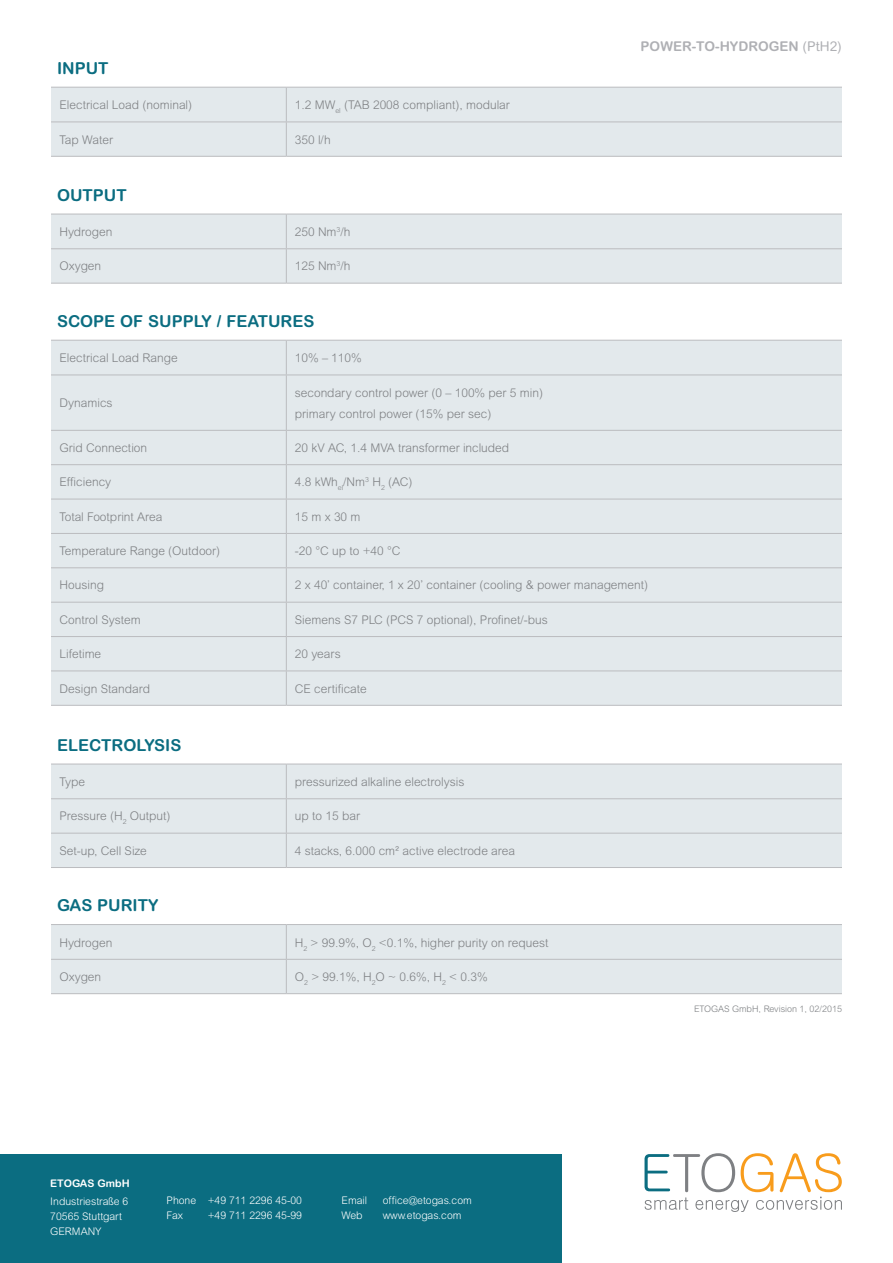
<style>
.page{position:relative;width:893px;height:1263px;background:#fff}
.page>*{position:absolute;margin:0;border:0;box-sizing:border-box;transform-origin:0 0}
.t1{font:700 16.5px "Arial Rounded MT Std";color:#0b6d81}
.t2{font:700 13.5px "Arial Rounded MT Std";color:#afb0b4}
.t3{font:300 12px/21px "Arial Rounded MT Std";color:#7e8083}
.t4{font:300 10.5px/15px "Arial Rounded MT Std";color:#fff}
.t5{font:700 10.5px "Arial Rounded MT Std";color:#fff}
.t6{font:300 9px "Arial Rounded MT Std";color:#7e8083}
.s1{font-weight:400}
</style>
<div class="page">
<div style="left:0;top:1154px;width:561px;height:109px;background:#0b6d81"></div>
<div style="left:51px;top:88px;width:791px;height:68px;background:#e3e9ec"></div>
<hr style="left:51px;top:87px;width:235px;height:1px;background:#bbbcbf">
<hr style="left:286px;top:87px;width:556px;height:1px;background:#bbbcbf">
<hr style="left:51px;top:156px;width:235px;height:1px;background:#bbbcbf">
<hr style="left:286px;top:156px;width:556px;height:1px;background:#bbbcbf">
<hr style="left:51px;top:122px;width:235px;height:1px;background:#bbbcbf">
<hr style="left:286px;top:122px;width:556px;height:1px;background:#bbbcbf">
<hr style="left:286px;top:88px;width:1px;height:34px;background:#bbbcbf">
<hr style="left:286px;top:122px;width:1px;height:34px;background:#bbbcbf">
<div style="left:51px;top:215px;width:791px;height:68px;background:#e3e9ec"></div>
<hr style="left:51px;top:214px;width:235px;height:1px;background:#bbbcbf">
<hr style="left:286px;top:214px;width:556px;height:1px;background:#bbbcbf">
<hr style="left:51px;top:283px;width:235px;height:1px;background:#bbbcbf">
<hr style="left:286px;top:283px;width:556px;height:1px;background:#bbbcbf">
<hr style="left:51px;top:248px;width:235px;height:1px;background:#bbbcbf">
<hr style="left:286px;top:248px;width:556px;height:1px;background:#bbbcbf">
<hr style="left:286px;top:214px;width:1px;height:34px;background:#bbbcbf">
<hr style="left:286px;top:249px;width:1px;height:34px;background:#bbbcbf">
<div style="left:51px;top:341px;width:791px;height:364px;background:#e3e9ec"></div>
<hr style="left:51px;top:340px;width:235px;height:1px;background:#bbbcbf">
<hr style="left:286px;top:340px;width:556px;height:1px;background:#bbbcbf">
<hr style="left:51px;top:430px;width:235px;height:1px;background:#bbbcbf">
<hr style="left:286px;top:430px;width:556px;height:1px;background:#bbbcbf">
<hr style="left:51px;top:464px;width:235px;height:1px;background:#bbbcbf">
<hr style="left:286px;top:464px;width:556px;height:1px;background:#bbbcbf">
<hr style="left:51px;top:499px;width:235px;height:1px;background:#bbbcbf">
<hr style="left:286px;top:499px;width:556px;height:1px;background:#bbbcbf">
<hr style="left:51px;top:533px;width:235px;height:1px;background:#bbbcbf">
<hr style="left:286px;top:533px;width:556px;height:1px;background:#bbbcbf">
<hr style="left:51px;top:567px;width:235px;height:1px;background:#bbbcbf">
<hr style="left:286px;top:567px;width:556px;height:1px;background:#bbbcbf">
<hr style="left:51px;top:602px;width:235px;height:1px;background:#bbbcbf">
<hr style="left:286px;top:602px;width:556px;height:1px;background:#bbbcbf">
<hr style="left:51px;top:636px;width:235px;height:1px;background:#bbbcbf">
<hr style="left:286px;top:636px;width:556px;height:1px;background:#bbbcbf">
<hr style="left:51px;top:670px;width:235px;height:1px;background:#bbbcbf">
<hr style="left:286px;top:670px;width:556px;height:1px;background:#bbbcbf">
<hr style="left:51px;top:705px;width:235px;height:1px;background:#bbbcbf">
<hr style="left:286px;top:705px;width:556px;height:1px;background:#bbbcbf">
<hr style="left:51px;top:375px;width:235px;height:1px;background:#bbbcbf">
<hr style="left:286px;top:375px;width:556px;height:1px;background:#bbbcbf">
<hr style="left:286px;top:341px;width:1px;height:34px;background:#bbbcbf">
<hr style="left:286px;top:375px;width:1px;height:55px;background:#bbbcbf">
<hr style="left:286px;top:431px;width:1px;height:33px;background:#bbbcbf">
<hr style="left:286px;top:465px;width:1px;height:34px;background:#bbbcbf">
<hr style="left:286px;top:499px;width:1px;height:34px;background:#bbbcbf">
<hr style="left:286px;top:534px;width:1px;height:33px;background:#bbbcbf">
<hr style="left:286px;top:568px;width:1px;height:34px;background:#bbbcbf">
<hr style="left:286px;top:602px;width:1px;height:34px;background:#bbbcbf">
<hr style="left:286px;top:637px;width:1px;height:33px;background:#bbbcbf">
<hr style="left:286px;top:671px;width:1px;height:34px;background:#bbbcbf">
<div style="left:51px;top:765px;width:791px;height:102px;background:#e3e9ec"></div>
<hr style="left:51px;top:764px;width:235px;height:1px;background:#bbbcbf">
<hr style="left:286px;top:764px;width:556px;height:1px;background:#bbbcbf">
<hr style="left:51px;top:833px;width:235px;height:1px;background:#bbbcbf">
<hr style="left:286px;top:833px;width:556px;height:1px;background:#bbbcbf">
<hr style="left:51px;top:867px;width:235px;height:1px;background:#bbbcbf">
<hr style="left:286px;top:867px;width:556px;height:1px;background:#bbbcbf">
<hr style="left:51px;top:798px;width:235px;height:1px;background:#bbbcbf">
<hr style="left:286px;top:798px;width:556px;height:1px;background:#bbbcbf">
<hr style="left:286px;top:764px;width:1px;height:34px;background:#bbbcbf">
<hr style="left:286px;top:799px;width:1px;height:34px;background:#bbbcbf">
<hr style="left:286px;top:833px;width:1px;height:34px;background:#bbbcbf">
<div style="left:51px;top:925px;width:791px;height:68px;background:#e3e9ec"></div>
<hr style="left:51px;top:924px;width:235px;height:1px;background:#bbbcbf">
<hr style="left:286px;top:924px;width:556px;height:1px;background:#bbbcbf">
<hr style="left:51px;top:993px;width:235px;height:1px;background:#bbbcbf">
<hr style="left:286px;top:993px;width:556px;height:1px;background:#bbbcbf">
<hr style="left:51px;top:959px;width:235px;height:1px;background:#bbbcbf">
<hr style="left:286px;top:959px;width:556px;height:1px;background:#bbbcbf">
<hr style="left:286px;top:925px;width:1px;height:34px;background:#bbbcbf">
<hr style="left:286px;top:960px;width:1px;height:33px;background:#bbbcbf">
<svg style="left:644px;top:1153px;width:198px;height:59px"></svg>
<h1 class="t1" style="left:57px;top:58px;width:53px">INPUT</h1>
<p class="t3" style="left:60px;top:94px;width:134px">Electrical Load (nominal)</p>
<p class="t3" style="left:295px;top:94px;width:217px">1.2 MW<sub>el</sub> (TAB 2008 compliant), modular</p>
<p class="t3" style="left:60px;top:129px;width:55px">Tap Water</p>
<p class="t3" style="left:295px;top:129px;width:37px">350 l/h</p>
<h1 class="t1" style="left:57px;top:185px;width:71px">OUTPUT</h1>
<p class="t3" style="left:60px;top:221px;width:54px">Hydrogen</p>
<p class="t3" style="left:295px;top:221px;width:57px">250 Nm<sup>3</sup>/h</p>
<p class="t3" style="left:60px;top:256px;width:43px">Oxygen</p>
<p class="t3" style="left:295px;top:256px;width:57px">125 Nm<sup>3</sup>/h</p>
<p class="t2" style="left:640px;top:39px;width:203px">POWER-TO-HYDROGEN <span class="s1">(PtH2)</span></p>
<h1 class="t1" style="left:57px;top:311px;width:259px">SCOPE OF SUPPLY / FEATURES</h1>
<p class="t3" style="left:60px;top:347px;width:120px">Electrical Load Range</p>
<p class="t3" style="left:295px;top:347px;width:68px">10% – 110%</p>
<p class="t3" style="left:60px;top:392px;width:55px">Dynamics</p>
<p class="t3" style="left:295px;top:382px;width:250px">secondary control power (0 – 100% per 5 min) primary control power (15% per sec)</p>
<p class="t3" style="left:60px;top:437px;width:89px">Grid Connection</p>
<p class="t3" style="left:295px;top:437px;width:216px">20 kV AC, 1.4 MVA transformer included</p>
<p class="t3" style="left:60px;top:471px;width:53px">Efficiency</p>
<p class="t3" style="left:295px;top:471px;width:119px">4.8 kWh<sub>el</sub>/Nm<sup>3</sup> H<sub>2</sub> (AC)</p>
<p class="t3" style="left:60px;top:506px;width:104px">Total Footprint Area</p>
<p class="t3" style="left:295px;top:506px;width:67px">15 m x 30 m</p>
<p class="t3" style="left:60px;top:540px;width:162px">Temperature Range (Outdoor)</p>
<p class="t3" style="left:295px;top:540px;width:107px">-20 °C up to +40 °C</p>
<p class="t3" style="left:60px;top:575px;width:46px">Housing</p>
<p class="t3" style="left:295px;top:575px;width:355px">2 x 40’ container, 1 x 20’ container (cooling &amp; power management)</p>
<p class="t3" style="left:60px;top:609px;width:83px">Control System</p>
<p class="t3" style="left:295px;top:609px;width:255px">Siemens S7 PLC (PCS 7 optional), Profinet/-bus</p>
<p class="t3" style="left:60px;top:643px;width:43px">Lifetime</p>
<p class="t3" style="left:295px;top:643px;width:47px">20 years</p>
<p class="t3" style="left:60px;top:678px;width:92px">Design Standard</p>
<p class="t3" style="left:295px;top:678px;width:73px">CE certificate</p>
<h1 class="t1" style="left:57px;top:735px;width:126px">ELECTROLYSIS</h1>
<p class="t3" style="left:60px;top:771px;width:27px">Type</p>
<p class="t3" style="left:295px;top:771px;width:171px">pressurized alkaline electrolysis</p>
<p class="t3" style="left:60px;top:805px;width:113px">Pressure (H<sub>2</sub> Output)</p>
<p class="t3" style="left:295px;top:805px;width:67px">up to 15 bar</p>
<p class="t3" style="left:60px;top:840px;width:89px">Set-up, Cell Size</p>
<p class="t3" style="left:295px;top:840px;width:222px">4 stacks, 6.000 cm² active electrode area</p>
<h1 class="t1" style="left:57px;top:896px;width:103px">GAS PURITY</h1>
<p class="t3" style="left:60px;top:932px;width:54px">Hydrogen</p>
<p class="t3" style="left:295px;top:932px;width:255px">H<sub>2</sub> &gt; 99.9%, O<sub>2</sub> &lt;0.1%, higher purity on request</p>
<p class="t3" style="left:60px;top:966px;width:43px">Oxygen</p>
<p class="t3" style="left:295px;top:966px;width:194px">O<sub>2</sub> &gt; 99.1%, H<sub>2</sub>O ~ 0.6%, H<sub>2</sub> &lt; 0.3%</p>
<p class="t5" style="left:50px;top:1177px;width:81px">ETOGAS GmbH</p>
<p class="t4" style="left:50px;top:1194px;width:80px">Industriestraße 6<br>70565 Stuttgart<br>GERMANY</p>
<p class="t4" style="left:167px;top:1192px;width:31px">Phone<br>Fax</p>
<p class="t4" style="left:208px;top:1192px;width:96px">+49 711 2296 45-00 +49 711 2296 45-99</p>
<p class="t4" style="left:342px;top:1192px;width:27px">Email<br>Web</p>
<p class="t4" style="left:383px;top:1192px;width:91px">office@etogas.com www.etogas.com</p>
<p class="t6" style="left:694px;top:1003px;width:149px">ETOGAS GmbH, Revision 1, 02/2015</p>
</div>
